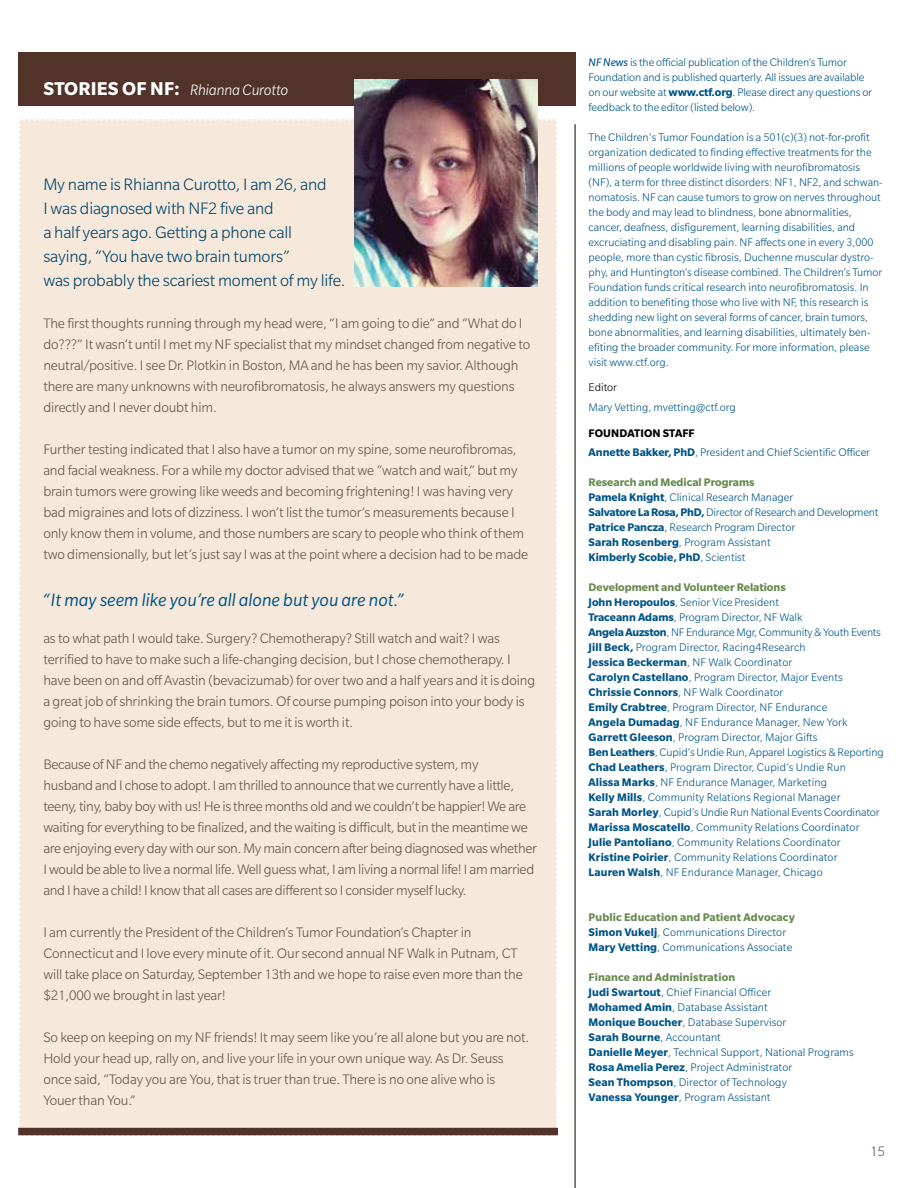
<style>
.page{position:relative;width:918px;height:1188px;background:#fff}
.page>*{position:absolute;margin:0;border:0;box-sizing:border-box;transform-origin:0 0}
.t1{font:italic 19.5px "Slate Pro";color:#005587}
.t2{font:300 18px/24px "Slate Pro";letter-spacing:-.01em;color:#00456b}
.t3{font:italic 300 16.35px "Slate Pro";letter-spacing:-.01em;color:#fff}
.t4{font:300 15px/21px "Slate Pro";letter-spacing:-.01em;color:#63584e}
.t5{font:300 12px/15px "Slate Pro";color:#005587}
.t6{font:700 12px "Slate Pro";color:#000}
.t7{font:300 12px "Slate Pro";color:#000}
.s1{font-weight:700;font-style:normal;font-size:20.1px}
.s2{font-weight:400;font-style:italic}
.s3{font-weight:700}
.s4{font-weight:700;color:#000}
.s5{font-weight:700;color:#688b50}
</style>
<div class="page">
<hr style="left:574px;top:124px;width:2px;height:1064px;background:#63584e">
<div style="left:18px;top:118px;width:540px;height:1018px;background:#f6e8da"></div>
<div style="left:19px;top:52px;width:557px;height:54px;background:#523329"></div>
<img style="left:355px;top:79px;width:182px;height:207px">
<div style="left:18px;top:1128px;width:540px;height:7px;background:#523329"></div>
<h3 class="t3" style="left:43px;top:82px;width:247px"><span class="s1">Stories of Nf:</span> Rhianna Curotto</h3>
<h2 class="t2" style="left:43px;top:173px;width:304px">My name is Rhianna Curotto, I am 26, and<br>I was diagnosed with NF2 five and<br>a half years ago. Getting a phone call saying, “You have two brain tumors”<br>was probably the scariest moment of my life.</h2>
<p class="t4" style="left:43px;top:313px;width:489px">The first thoughts running through my head were, “I am going to die” and “What do I do???” It wasn’t until I met my NF specialist that my mindset changed from negative to neutral/positive. I see Dr. Plotkin in Boston, MA and he has been my savior. Although there are many unknowns with neurofibromatosis, he always answers my questions directly and I never doubt him.</p>
<p class="t4" style="left:43px;top:439px;width:486px">Further testing indicated that I also have a tumor on my spine, some neurofibromas, and facial weakness. For a while my doctor advised that we “watch and wait,” but my brain tumors were growing like weeds and becoming frightening! I was having very bad migraines and lots of dizziness. I won’t list the tumor’s measurements because I only know them in volume, and those numbers are scary to people who think of them two dimensionally, but let’s just say I was at the point where a decision had to be made</p>
<h1 class="t1" style="left:43px;top:590px;width:362px">“It may seem like you’re all alone but you are not.”</h1>
<p class="t4" style="left:43px;top:628px;width:493px">as to what path I would take. Surgery? Chemotherapy? Still watch and wait? I was terrified to have to make such a life-changing decision, but I chose chemotherapy. I have been on and off Avastin (bevacizumab) for over two and a half years and it is doing a great job of shrinking the brain tumors. Of course pumping poison into your body is going to have some side effects, but to me it is worth it.</p>
<p class="t4" style="left:43px;top:754px;width:495px">Because of NF and the chemo negatively affecting my reproductive system, my<br>husband and I chose to adopt. I am thrilled to announce that we currently have a little, teeny, tiny, baby boy with us! He is three months old and we couldn’t be happier! We are waiting for everything to be finalized, and the waiting is difficult, but in the meantime we are enjoying every day with our son. My main concern after being diagnosed was whether I would be able to live a normal life. Well guess what, I am living a normal life! I am married and I have a child! I know that all cases are different so I consider myself lucky.</p>
<p class="t4" style="left:43px;top:922px;width:481px">I am currently the President of the Children’s Tumor Foundation’s Chapter in Connecticut and I love every minute of it. Our second annual NF Walk in Putnam, CT will take place on Saturday, September 13th and we hope to raise even more than the $21,000 we brought in last year!</p>
<p class="t4" style="left:43px;top:1027px;width:487px">So keep on keeping on my NF friends! It may seem like you’re all alone but you are not.<br>Hold your head up, rally on, and live your life in your own unique way. As Dr. Seuss once said, “Today you are You, that is truer than true. There is no one alive who is Youer than You.”</p>
<p class="t5" style="left:589px;top:55px;width:285px"><span class="s2">NF News</span> is the official publication of the Children’s Tumor Foundation and is published quarterly. All issues are available on our website at <span class="s3">www.ctf.org</span>. Please direct any questions or feedback to the editor (listed below).</p>
<p class="t5" style="left:589px;top:130px;width:296px">The Children's Tumor Foundation is a 501(c)(3) not-for-profit organization dedicated to finding effective treatments for the millions of people worldwide living with neurofibromatosis (NF), a term for three distinct disorders: NF1, NF2, and schwan&shy;nomatosis. NF can cause tumors to grow on nerves throughout the body and may lead to blindness, bone abnormalities, cancer, deafness, disfigurement, learning disabilities, and excruciating and disabling pain. NF affects one in every 3,000 people, more than cystic fibrosis, Duchenne muscular dystro&shy;phy, and Huntington’s disease combined. The Children’s Tumor Foundation funds critical research into neurofibromatosis. I n addition to benefiting those who live with NF, this research is shedding new light on several forms of cancer, brain tumors, bone abnormalities, and learning disabilities, ultimately ben&shy;efiting the broader community. For more information, please visit www.ctf.org.</p>
<p class="t7" style="left:589px;top:381px;width:30px">Editor</p>
<p class="t5" style="left:589px;top:400px;width:149px">Mary Vetting, mvetting@ctf.org</p>
<p class="t6" style="left:589px;top:426px;width:31px">Foundat</p>
<p class="t5" style="left:589px;top:423px;width:283px;line-height:19.2px;text-indent:52px"><span class="s4">ion Staff<br></span><span class="s3">Annette Bakker, PhD</span>, President and Chief Scientific Officer</p>
<p class="t5" style="left:589px;top:475px;width:291px"><span class="s5">Research and Medical Programs<br></span><span class="s3">Pamela Knight</span>, Clinical Research Manager<br><span class="s3">Salvatore La Rosa, PhD,</span> Director of Research and Development <span class="s3">Patrice Pancza</span>, Research Program Director<br><span class="s3">Sarah Rosenberg</span>, Program Assistant<br><span class="s3">Kimberly Scobie, PhD</span>, Scientist</p>
<p class="t5" style="left:589px;top:580px;width:297px"><span class="s5">Development and Volunteer Relations<br></span><span class="s3">John Heropoulos</span>, Senior Vice President<br><span class="s3">Traceann Adams</span>, Program Director, NF Walk<br><span class="s3">Angela Auzston</span>, NF Endurance Mgr, Community &amp; Youth Events <span class="s3">Jill Beck,</span> Program Director, Racing4Research<br><span class="s3">Jessica Beckerman</span>, NF Walk Coordinator<br><span class="s3">Carolyn Castellano</span>, Program Director, Major Events <span class="s3">Chrissie Connors</span>, NF Walk Coordinator<br><span class="s3">Emily Crabtree</span>, Program Director, NF Endurance<br><span class="s3">Angela Dumadag</span>, NF Endurance Manager, New York <span class="s3">Garrett Gleeson</span>, Program Director, Major Gifts<br><span class="s3">Ben Leathers</span>, Cupid’s U ndie Run, Apparel Logistics &amp; Reporting <span class="s3">Chad Leathers</span>, Program Director, Cupid’s U ndie Run<br><span class="s3">Alissa Marks</span>, NF Endurance Manager, Marketing<br><span class="s3">Kelly Mills</span>, Community Relations Regional Manager<br><span class="s3">Sarah Morley</span>, Cupid’s U ndie Run National Events Coordinator <span class="s3">Marissa Moscatello</span>, Community Relations Coordinator <span class="s3">Julie Pantoliano</span>, Community Relations Coordinator <span class="s3">Kristine Poirier</span>, Community Relations Coordinator<br><span class="s3">Lauren Walsh</span>, NF Endurance Manager, Chicago</p>
<p class="t5" style="left:589px;top:910px;width:208px"><span class="s5">Public Education and Patient Advocacy<br></span><span class="s3">Simon Vukelj</span>, Communications Director<br><span class="s3">Mary Vetting</span>, Communications Associate</p>
<p class="t5" style="left:589px;top:970px;width:267px"><span class="s5">Finance and Administration<br></span><span class="s3">Judi Swartout</span>, Chief Financial Officer<br><span class="s3">Mohamed Amin</span>, Database Assistant<br><span class="s3">Monique Boucher</span>, Database Supervisor<br><span class="s3">Sarah Bourne</span>, Accountant<br><span class="s3">Danielle Meyer</span>, Technical Support, National Programs <span class="s3">Rosa Amelia Perez</span>, Project Administrator<br><span class="s3">Sean Thompson</span>, Director of Technology<br><span class="s3">Vanessa Younger</span>, Program Assistant</p>
<p class="t4" style="left:870px;top:1141px;width:16px">15</p>
</div>
